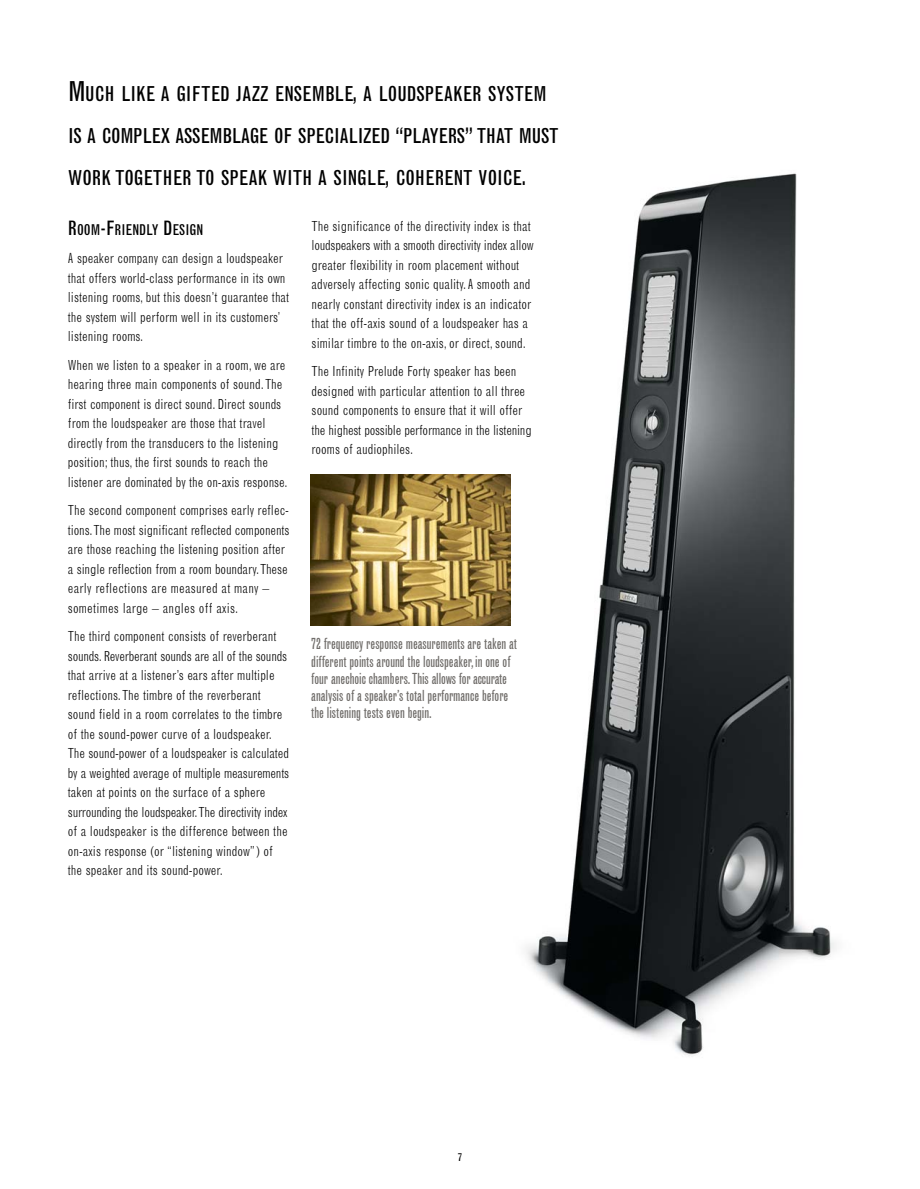
<style>
.page{position:relative;width:920px;height:1189px;background:#fff}
.page>*{position:absolute;margin:0;border:0;box-sizing:border-box;transform-origin:0 0}
.t1{font:condensed 20.25px/42px "Grotesque";color:#000}
.t2{font:extra-condensed 15.15px/17.2px "Grotesque";color:#6f6c69}
.t3{font:condensed 14.7px "Grotesque";color:#000}
.t4{font:300 condensed 13.5px/19.5px "Grotesque";color:#000}
.t5{font:condensed 10.5px "Grotesque";color:#000}
.s1{font-size:27px}
.s2{font-size:21px}
.s3{font-size:19.5px}
</style>
<div class="page">
<img style="left:490px;top:173px;width:346px;height:883px">
<img style="left:311px;top:475px;width:199px;height:151px">
<h1 class="t1" style="left:68px;top:74px;width:492px"><span class="s1">M</span>UCH LIKE A GIFTED JAZZ ENSEMBLE<span class="s2">,</span> A LOUDSPEAKER SYSTEM<br>IS A COMPLEX ASSEMBLAGE OF SPECIALIZED <span class="s2">“</span>PLAYERS<span class="s2">”</span> THAT MUST<br>WORK TOGETHER TO SPEAK WITH A SINGLE<span class="s2">,</span> COHERENT VOICE<span class="s2">.</span></h1>
<p class="t3" style="left:68px;top:224px;width:137px"><span class="s3">R</span>OOM<span class="s3">-F</span>RIENDLY <span class="s3">D</span>ESIGN</p>
<p class="t4" style="left:68px;top:250px;width:223px">A speaker company can design a loudspeaker that offers world-class performance in its own listening rooms, but this doesn’t guarantee that the system will perform well in its customers’ listening rooms.</p>
<p class="t4" style="left:68px;top:356px;width:221px">When we listen to a speaker in a room, we are hearing three main components of sound.The first component is direct sound. Direct sounds from the loudspeaker are those that travel directly from the transducers to the listening position; thus, the first sounds to reach the listener are dominated by the on-axis response.</p>
<p class="t4" style="left:68px;top:501px;width:223px">The second component comprises early reflec&shy;tions.The most significant reflected components are those reaching the listening position after a single reflection from a room boundary.These early reflections are measured at many – sometimes large – angles off axis.</p>
<p class="t4" style="left:68px;top:627px;width:223px">The third component consists of reverberant sounds. Reverberant sounds are all of the sounds that arrive at a listener’s ears after multiple reflections.The timbre of the reverberant sound field in a room correlates to the timbre of the sound-power curve of a loudspeaker.<br>The sound-power of a loudspeaker is calculated by a weighted average of multiple measurements taken at points on the surface of a sphere surrounding the loudspeaker.The directivity index of a loudspeaker is the difference between the on-axis response (or “listening window”) of the speaker and its sound-power.</p>
<p class="t4" style="left:311px;top:217px;width:223px">The significance of the directivity index is that loudspeakers with a smooth directivity index allow greater flexibility in room placement without adversely affecting sonic quality. A smooth and nearly constant directivity index is an indicator that the off-axis sound of a loudspeaker has a similar timbre to the on-axis, or direct, sound.</p>
<p class="t4" style="left:311px;top:362px;width:221px">The Infinity Prelude Forty speaker has been designed with particular attention to all three sound components to ensure that it will offer the highest possible performance in the listening rooms of audiophiles.</p>
<p class="t2" style="left:311px;top:636px;width:207px">72 frequency response measurements are taken at different points around the loudspeaker,in one of four anechoic chambers.This allows for accurate analysis of a speaker’s total performance before the listening tests even begin.</p>
<p class="t5" style="left:458px;top:1153px;width:6px">7</p>
</div>
